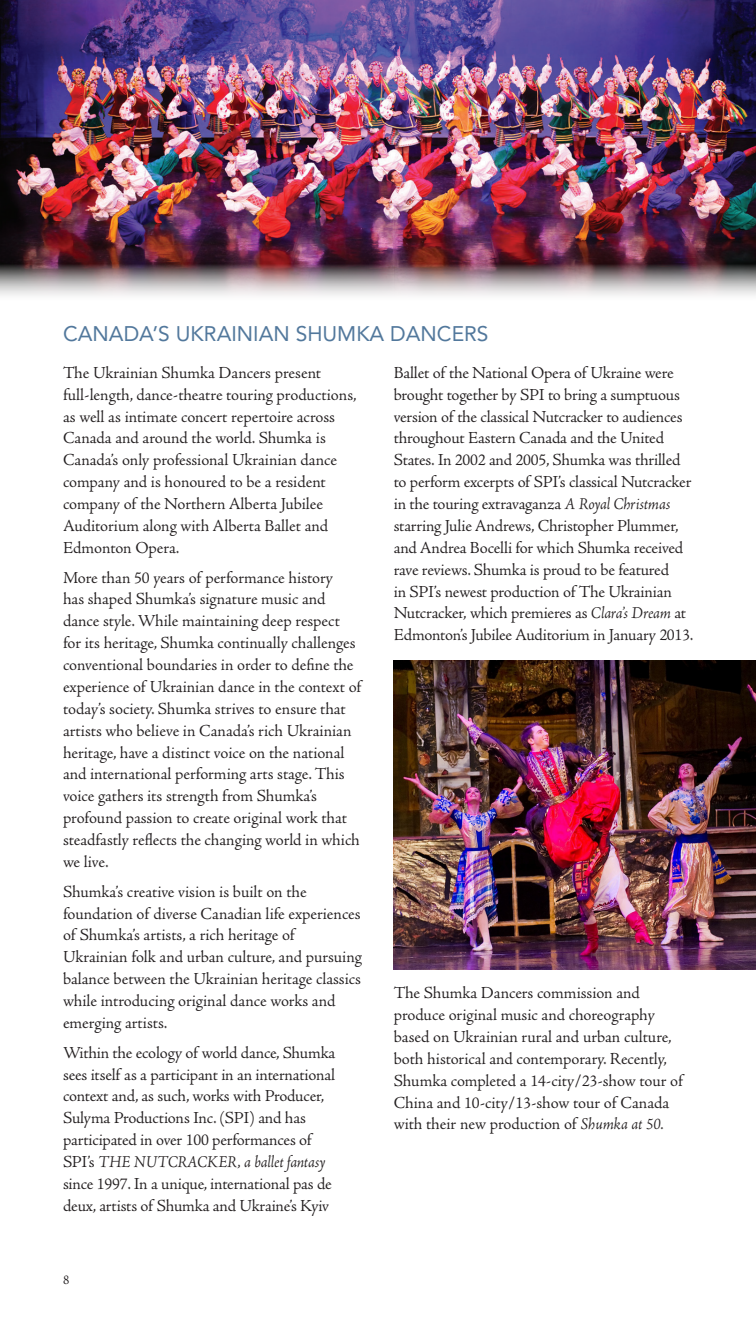
<style>
.page{position:relative;width:756px;height:1323px;background:#fff}
.page>*{position:absolute;margin:0;border:0;box-sizing:border-box;transform-origin:0 0}
.t1{font:21px "Avenir";color:#52789c}
.t2{font:17.5px/21.9px "Adobe Jenson";letter-spacing:-.01em;color:#231f20}
.t3{font:14px "Adobe Jenson";color:#231f20}
.s1{font-style:italic}
</style>
<div class="page">
<img style="left:0;top:0;width:756px;height:296px">
<img style="left:394px;top:661px;width:362px;height:309px">
<p class="t1" style="left:63px;top:322px;width:427px">CANADA’S UKRAINIAN SHUMKA DANCERS</p>
<p class="t2" style="left:63px;top:362px;width:295px">The Ukrainian Shumka Dancers present full-length, dance-theatre touring productions, as well as intimate concert repertoire across Canada and around the world. Shumka is Canada’s only professional Ukrainian dance company and is honoured to be a resident company of the Northern Alberta Jubilee Auditorium along with Alberta Ballet and Edmonton Opera.</p>
<p class="t2" style="left:63px;top:567px;width:300px">More than 50 years of performance history<br>has shaped Shumka’s signature music and dance style. While maintaining deep respect for its heritage, Shumka continually challenges conventional boundaries in order to define the experience of Ukrainian dance in the context of today’s society. Shumka strives to ensure that artists who believe in Canada’s rich Ukrainian heritage, have a distinct voice on the national and international performing arts stage. This voice gathers its strength from Shumka’s profound passion to create original work that steadfastly reflects the changing world in which we live.</p>
<p class="t2" style="left:63px;top:881px;width:300px">Shumka’s creative vision is built on the foundation of diverse Canadian life experiences of Shumka’s artists, a rich heritage of Ukrainian folk and urban culture, and pursuing balance between the Ukrainian heritage classics while introducing original dance works and emerging artists.</p>
<p class="t2" style="left:63px;top:1042px;width:274px">Within the ecology of world dance, Shumka sees itself as a participant in an international context and, as such, works with Producer, Sulyma Productions Inc. (SPI) and has participated in over 100 performances of SPI’s <span class="s1">THE NUTCRACKER, a ballet fantasy </span>since 1997. In a unique, international pas de deux, artists of Shumka and Ukraine’s Kyiv</p>
<p class="t2" style="left:394px;top:362px;width:301px">Ballet of the National Opera of Ukraine were brought together by SPI to bring a sumptuous version of the classical Nutcracker to audiences throughout Eastern Canada and the United States. In 2002 and 2005, Shumka was thrilled to perform excerpts of SPI’s classical Nutcracker in the touring extravaganza <span class="s1">A Royal Christmas </span>starring Julie Andrews, Christopher Plummer, and Andrea Bocelli for which Shumka received rave reviews. Shumka is proud to be featured<br>in SPI’s newest production of The Ukrainian Nutcracker, which premieres as <span class="s1">Clara’s Dream</span> at Edmonton’s Jubilee Auditorium in January 2013.</p>
<p class="t2" style="left:394px;top:983px;width:291px">The Shumka Dancers commission and produce original music and choreography based on Ukrainian rural and urban culture, both historical and contemporary. Recently, Shumka completed a 14-city/23-show tour of China and 10-city/13-show tour of Canada with their new production of <span class="s1">Shumka at 50.</span></p>
<p class="t3" style="left:63px;top:1272px;width:8px">8</p>
</div>
